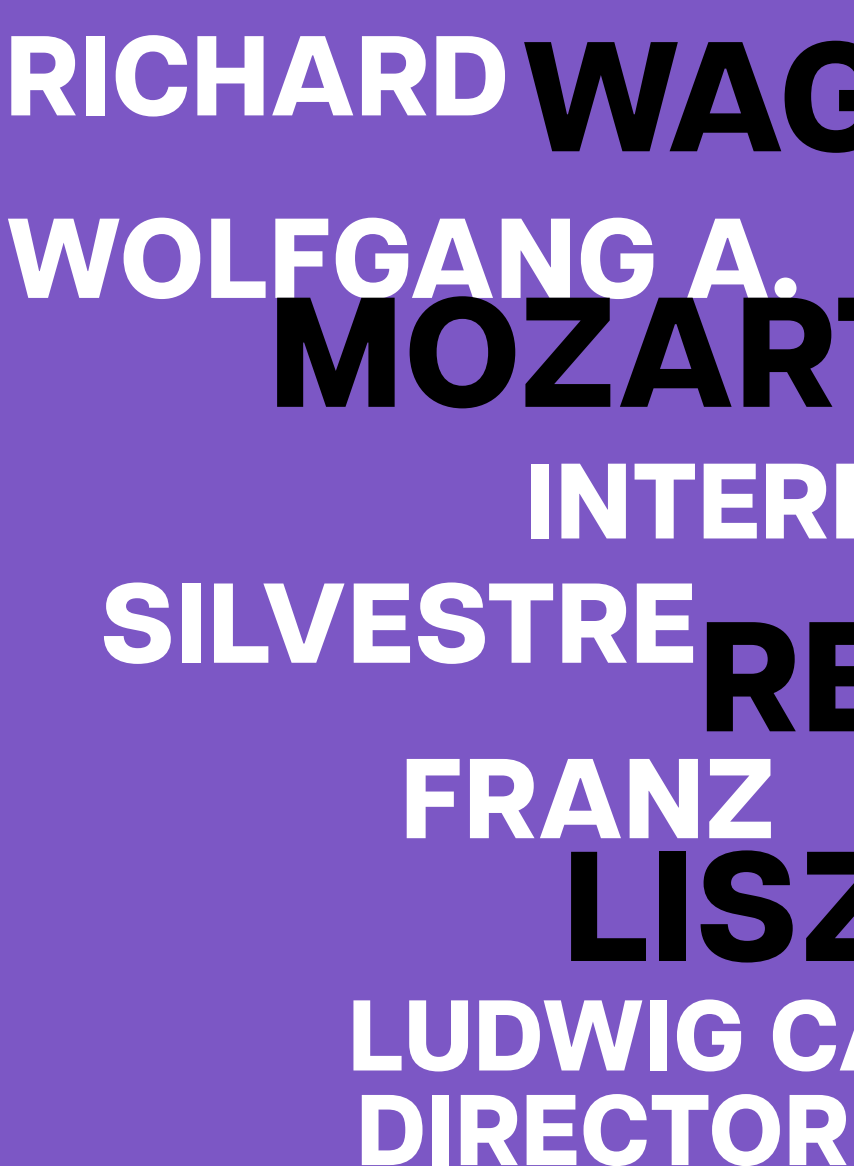
<style>
.page{position:relative;width:854px;height:1166px;background:#fff}
.page>*{position:absolute;margin:0;border:0;box-sizing:border-box;transform-origin:0 0}
.t1{font:800 155.92px "Articulat CF";letter-spacing:.01em;color:#000}
.t2{font:800 113.23px/175.3px "Articulat CF";letter-spacing:.01em;color:#fff}
.t3{font:800 106.92px "Articulat CF";letter-spacing:.01em;color:#fff}
.t4{font:800 100.1px/94.5px "Articulat CF";letter-spacing:.01em;color:#fff}
.s1{font-size:155.92px;color:#000}
</style>
<div class="page">
<div style="left:0;top:0;width:853px;height:1166px;background:#7c57c5"></div>
<p class="t2" style="left:6px;top:-14px;width:505px">RICHARD</p>
<h1 class="t1" style="left:520px;top:-19px;width:371px">WAG</h1>
<p class="t2" style="left:6px;top:169px;width:796px">WOLFGANG A.</p>
<h1 class="t1" style="left:269px;top:236px;width:568px">MOZAR</h1>
<p class="t3" style="left:525px;top:421px;width:305px">INTER</p>
<p class="t2" style="left:401px;top:534px;width:491px;text-indent:-301px">SILVESTRE<span class="s1">RE<br></span>FRANZ</p>
<h1 class="t1" style="left:563px;top:790px;width:335px">LISZ</h1>
<p class="t4" style="left:348px;top:986px;width:502px">LUDWIG C<br>DIRECTOR</p>
</div>
